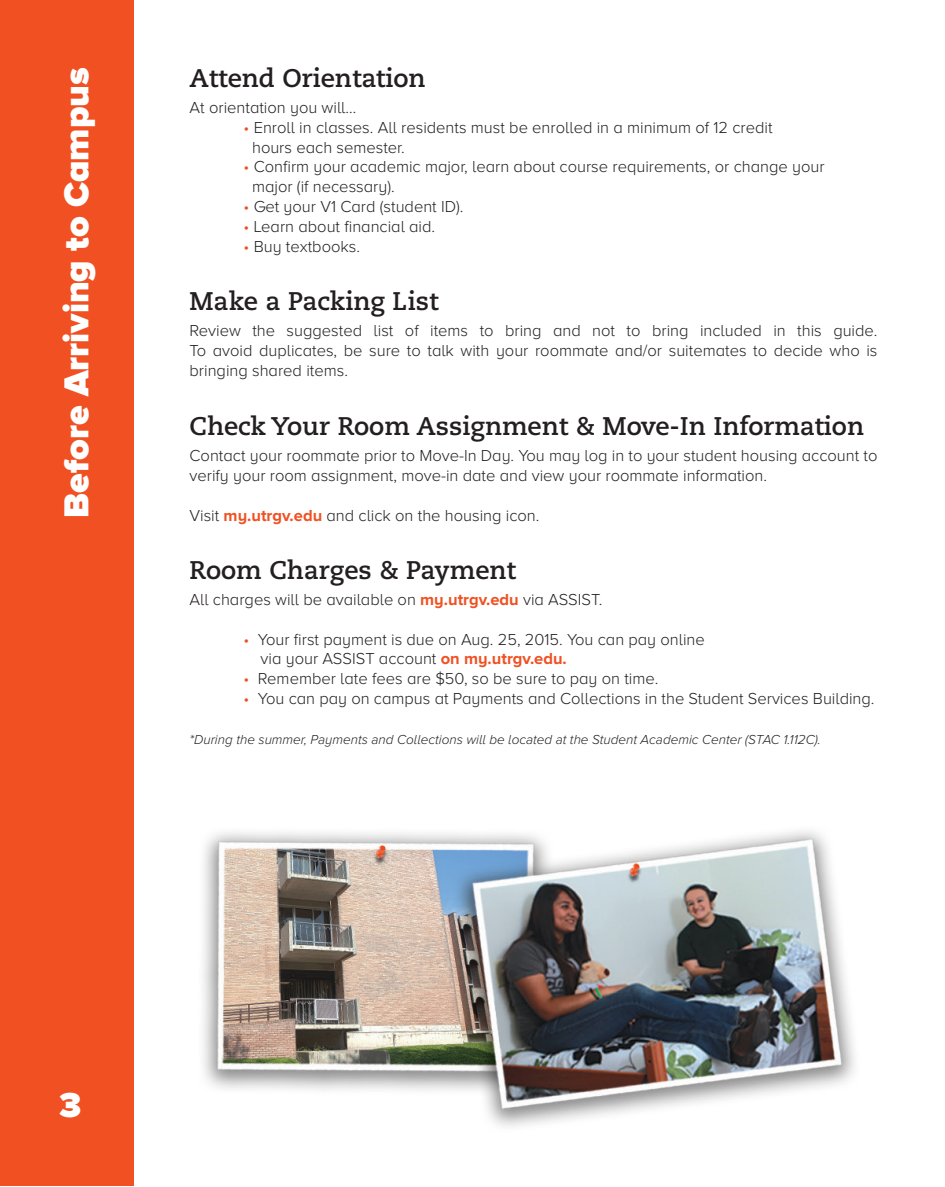
<style>
.page{position:relative;width:945px;height:1187px;background:#fff}
.page>*{position:absolute;margin:0;border:0;box-sizing:border-box;transform-origin:0 0}
.t1{font:900 36px "Proxima Nova A";color:#fff}
.t2{font:700 25.5px "Caecilia LT Std";color:#231f20}
.t3{font:300 16.5px/19.8px "Proxima Nova A";color:#231f20}
.t4{font:italic 300 13.5px "Proxima Nova A";color:#231f20}
.s1{color:#f05022}
.s2{font-weight:700;color:#f05022}
</style>
<div class="page">
<div style="left:0;top:0;width:133px;height:1185px;background:#f05022"></div>
<img style="left:203px;top:831px;width:652px;height:296px">
<p class="t1" style="left:55px;top:518px;width:452px;rotate:-90deg">Before Arriving to Campus</p>
<p class="t2" style="left:190px;top:63px;width:237px">Attend Orientation</p>
<p class="t3" style="left:190px;top:97px;width:168px">At orientation you will…</p>
<p class="t3" style="left:244px;top:117px;width:531px"><span class="s1">•</span> Enroll in classes. All residents must be enrolled in a minimum of 12 credit</p>
<p class="t3" style="left:252px;top:137px;width:154px">hours each semester.</p>
<p class="t3" style="left:244px;top:157px;width:583px"><span class="s1">•</span> Confirm your academic major, learn about course requirements, or change your</p>
<p class="t3" style="left:252px;top:177px;width:144px">major (if necessary).</p>
<p class="t3" style="left:244px;top:196px;width:221px"><span class="s1">•</span> Get your V1 Card (student ID).</p>
<p class="t3" style="left:244px;top:216px;width:193px"><span class="s1">•</span> Learn about financial aid.</p>
<p class="t3" style="left:244px;top:236px;width:118px"><span class="s1">•</span> Buy textbooks.</p>
<p class="t2" style="left:190px;top:286px;width:250px">Make a Packing List</p>
<p class="t3" style="left:190px;top:321px;width:690px">Review the suggested list of items to bring and not to bring included in this guide.</p>
<p class="t3" style="left:190px;top:341px;width:689px">To avoid duplicates, be sure to talk with your roommate and/or suitemates to decide who is</p>
<p class="t3" style="left:190px;top:360px;width:160px">bringing shared items.</p>
<p class="t2" style="left:190px;top:411px;width:676px">Check Your Room Assignment &amp; Move-In Information</p>
<p class="t3" style="left:190px;top:446px;width:689px">Contact your roommate prior to Move-In Day. You may log in to your student housing account to verify your room assignment, move-in date and view your roommate information.</p>
<p class="t3" style="left:190px;top:505px;width:351px">Visit <span class="s2">my.utrgv.edu</span> and click on the housing icon.</p>
<p class="t2" style="left:190px;top:555px;width:328px">Room Charges &amp; Payment</p>
<p class="t3" style="left:190px;top:589px;width:414px">All charges will be available on <span class="s2">my.utrgv.edu</span> via ASSIST.</p>
<p class="t3" style="left:244px;top:629px;width:463px"><span class="s1">•</span> Your first payment is due on Aug. 25, 2015. You can pay online</p>
<p class="t3" style="left:261px;top:649px;width:308px">via your ASSIST account <span class="s2">on my.utrgv.edu.</span></p>
<p class="t3" style="left:244px;top:669px;width:416px"><span class="s1">•</span> Remember late fees are $50, so be sure to pay on time.</p>
<p class="t3" style="left:244px;top:688px;width:633px"><span class="s1">•</span> You can pay on campus at Payments and Collections in the Student Services Building.</p>
<p class="t4" style="left:190px;top:732px;width:633px">*During the summer, Payments and Collections will be located at the Student Academic Center (STAC 1.112C).</p>
<p class="t1" style="left:59px;top:1084px;width:24px">3</p>
</div>
